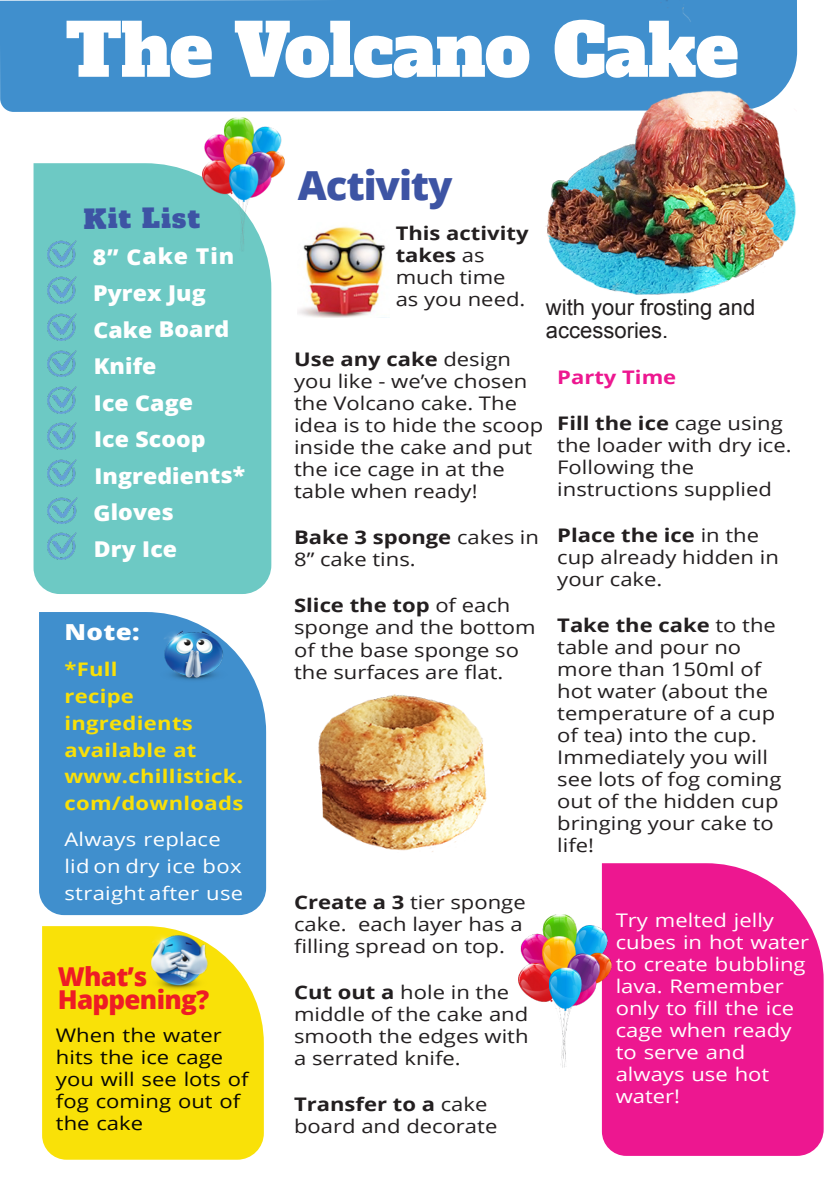
<style>
.page{position:relative;width:840px;height:1191px;background:#fff}
.page>*{position:absolute;margin:0;border:0;box-sizing:border-box;transform-origin:0 0}
.t1{font:72px "Alfa Slab One";letter-spacing:-.015em;color:#fff}
.t2{font:800 40px "Open Sans";letter-spacing:-.025em;color:#3d54a4}
.t3{font:800 26px/22px "Open Sans";letter-spacing:-.025em;color:#ee1c25}
.t4{font:25.6px "Alfa Slab One";letter-spacing:.04em;color:#3d54a4;scale:1.07 1}
.t5{font:800 22.2px "Open Sans";color:#fff;scale:1.18 1}
.t6{font:22px/22.8px "Arial";color:#231f20}
.t7{font:800 21.8px/36.6px "Open Sans";letter-spacing:-.01em;color:#fff;scale:1.07 1}
.t8{font:18.8px/22px "Open Sans";color:#231f20;scale:1.18 1}
.t9{font:18.8px/22px "Open Sans";color:#fff;scale:1.18 1}
.t10{font:18.8px/22px "Open Sans";color:#080704;scale:1.18 1}
.t11{font:700 18.8px/26.8px "Open Sans";letter-spacing:.015em;color:#f9e008;scale:1.18 1}
.t12{font:700 18.8px "Open Sans";color:#ed1790;scale:1.18 1}
.s1{font-weight:700}
</style>
<div class="page">
<svg style="left:42px;top:926px;width:222px;height:233px;background:#f9e217"></svg>
<img style="left:145px;top:929px;width:66px;height:66px">
<div style="left:39px;top:612px;width:227px;height:303px;background:#408fcd"></div>
<div style="left:601px;top:863px;width:222px;height:292px;background:#ed1790"></div>
<img style="left:318px;top:694px;width:169px;height:158px">
<img style="left:297px;top:226px;width:89px;height:91px">
<img style="left:155px;top:628px;width:77px;height:58px">
<div style="left:0;top:0;width:545px;height:112px;background:#408fcd"></div>
<img style="left:545px;top:0;width:251px;height:295px">
<div style="left:33px;top:163px;width:238px;height:431px;background:#6dc9c4"></div>
<img style="left:47px;top:241px;width:30px;height:27px">
<img style="left:47px;top:277px;width:30px;height:26px">
<img style="left:47px;top:314px;width:30px;height:26px">
<img style="left:47px;top:350px;width:30px;height:27px">
<img style="left:47px;top:387px;width:30px;height:27px">
<img style="left:47px;top:422px;width:30px;height:27px">
<img style="left:47px;top:459px;width:30px;height:27px">
<img style="left:48px;top:497px;width:29px;height:27px">
<img style="left:47px;top:533px;width:30px;height:27px">
<img style="left:518px;top:914px;width:93px;height:153px">
<img style="left:202px;top:117px;width:82px;height:135px">
<h1 class="t1" style="left:65px;top:2px;width:674px">The Volcano Cake</h1>
<h3 class="t4" style="left:84px;top:202px;width:110px">Kit List</h3>
<p class="t7" style="left:93px;top:240px;width:144px">8” Cake Tin<br>Pyrex Jug<br>Cake Board<br>Knife<br>Ice Cage<br>Ice Scoop<br>Ingredients*<br>Gloves<br>Dry Ice</p>
<p class="t5" style="left:64px;top:623px;width:65px">Note:</p>
<p class="t11" style="left:64px;top:658px;width:153px">*Full<br>recipe ingredients available at www.chillistick. com/downloads</p>
<p class="t9" style="left:64px;top:828px;width:153px;line-height:26.8px">Always replace lid on dry ice box straight after use</p>
<h3 class="t3" style="left:58px;top:968px;width:153px">What’s<br>Happening?</h3>
<p class="t10" style="left:56px;top:1026px;width:165px">When the water hits the ice cage you will see lots of fog coming out of the cake</p>
<h2 class="t2" style="left:298px;top:169px;width:156px">Activity</h2>
<p class="t8" style="left:395px;top:224px;width:114px"><span class="s1">This activity takes</span> as much time as you need.</p>
<p class="t6" style="left:545px;top:298px;width:211px">with your frosting and accessories.</p>
<p class="t12" style="left:557px;top:369px;width:102px">Party Time</p>
<p class="t8" style="left:557px;top:414px;width:200px"><span class="s1">Fill the ice</span> cage using the loader with dry ice.<br>Following the instructions supplied</p>
<p class="t8" style="left:557px;top:526px;width:189px"><span class="s1">Place the ice</span> in the cup already hidden in your cake.</p>
<p class="t8" style="left:557px;top:616px;width:191px"><span class="s1">Take the cake</span> to the table and pour no more than 150ml of hot water (about the temperature of a cup of tea) into the cup.<br>Immediately you will see lots of fog coming out of the hidden cup bringing your cake to life!</p>
<p class="t8" style="left:294px;top:350px;width:212px"><span class="s1">Use any cake</span> design you like - we’ve chosen the Volcano cake. The idea is to hide the scoop inside the cake and put the ice cage in at the table when ready!</p>
<p class="t8" style="left:294px;top:528px;width:209px"><span class="s1">Bake 3 sponge</span> cakes in<br>8” cake tins.</p>
<p class="t8" style="left:294px;top:596px;width:206px"><span class="s1">Slice the top</span> of each sponge and the bottom of the base sponge so the surfaces are flat.</p>
<p class="t8" style="left:294px;top:892px;width:198px"><span class="s1">Create a 3</span> tier sponge cake. each layer has a filling spread on top.</p>
<p class="t8" style="left:294px;top:982px;width:200px"><span class="s1">Cut out a</span> hole in the middle of the cake and smooth the edges with a serrated knife.</p>
<p class="t8" style="left:294px;top:1094px;width:174px"><span class="s1">Transfer to a</span> cake board and decorate</p>
<p class="t9" style="left:615px;top:911px;width:165px">Try melted jelly cubes in hot water to create bubbling lava. Remember only to fill the ice cage when ready to serve and always use hot water!</p>
</div>
